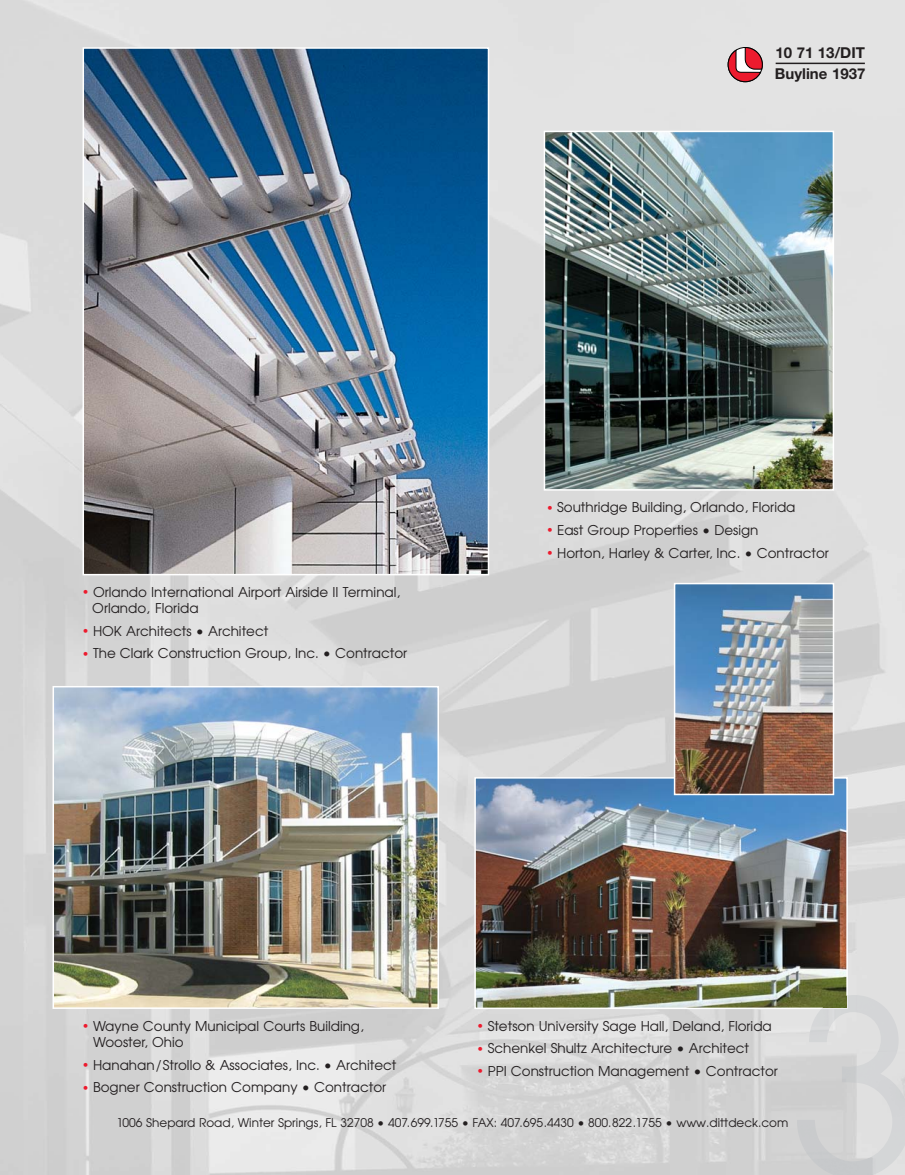
<style>
.page{position:relative;width:905px;height:1175px;background:#fff}
.page>*{position:absolute;margin:0;border:0;box-sizing:border-box;transform-origin:0 0}
.t1{font:700 15px/21px "Helvetica Neue";color:#231f20}
.t2{font:13.5px/16.5px "Avant Garde";color:#231f20}
.t3{font:12px "Avant Garde";color:#231f20}
.s1{font-size:10.5px;color:#ed1b2e}
</style>
<div class="page">
<img style="left:0;top:0;width:904px;height:1174px">
<img style="left:85px;top:50px;width:401px;height:522px">
<div style="left:82px;top:47px;width:407px;height:528px;border:2px solid #fff"></div>
<img style="left:56px;top:689px;width:380px;height:316px">
<div style="left:53px;top:686px;width:386px;height:322px;border:2px solid #fff"></div>
<div style="left:727px;top:47px;width:35px;height:35px;border:1px solid #000;border-radius:50%"></div>
<svg style="left:727px;top:48px;width:36px;height:35px"></svg>
<hr style="left:775px;top:63px;width:89px;height:1px;background:#231f20">
<img style="left:546px;top:134px;width:285px;height:353px">
<div style="left:543px;top:131px;width:291px;height:359px;border:2px solid #fff"></div>
<img style="left:477px;top:780px;width:367px;height:226px">
<div style="left:474px;top:777px;width:373px;height:232px;border:2px solid #fff"></div>
<img style="left:676px;top:586px;width:155px;height:206px">
<div style="left:673px;top:583px;width:161px;height:212px;border:2px solid #fff"></div>
<img style="left:796px;top:1009px;width:108px;height:165px">
<img style="left:847px;top:995px;width:40px;height:14px">
<svg style="left:796px;top:995px;width:51px;height:14px"></svg>
<img style="left:821px;top:995px;width:25px;height:12px">
<p class="t1" style="left:775px;top:43px;width:92px">10 71 13/DIT<br>Buyline 1937</p>
<p class="t2" style="left:92px;top:585px;width:309px;text-indent:-10px"><span class="s1">•</span> Orlando International Airport Airside II Terminal,<br>Orlando‚ Florida</p>
<p class="t2" style="left:82px;top:624px;width:187px"><span class="s1">•</span> HOK Architects • Architect</p>
<p class="t2" style="left:82px;top:646px;width:326px"><span class="s1">•</span> The Clark Construction Group, Inc. • Contractor</p>
<p class="t2" style="left:546px;top:500px;width:250px"><span class="s1">•</span> Southridge Building, Orlando, Florida</p>
<p class="t2" style="left:546px;top:523px;width:213px"><span class="s1">•</span> East Group Properties • Design</p>
<p class="t2" style="left:546px;top:545px;width:284px"><span class="s1">•</span> Horton, Harley &amp; Carter, Inc. • Contractor</p>
<p class="t2" style="left:93px;top:1018px;width:272px;text-indent:-10px"><span class="s1">•</span> Wayne County Municipal Courts Building,<br>Wooster, Ohio</p>
<p class="t2" style="left:82px;top:1057px;width:315px"><span class="s1">•</span> Hanahan/Strollo &amp; Associates, Inc. • Architect</p>
<p class="t2" style="left:82px;top:1080px;width:305px"><span class="s1">•</span> Bogner Construction Company • Contractor</p>
<p class="t2" style="left:477px;top:1018px;width:296px"><span class="s1">•</span> Stetson University Sage Hall, Deland, Florida</p>
<p class="t2" style="left:477px;top:1041px;width:273px"><span class="s1">•</span> Schenkel Shultz Architecture • Architect</p>
<p class="t2" style="left:477px;top:1063px;width:302px"><span class="s1">•</span> PPI Construction Management • Contractor</p>
<p class="t3" style="left:117px;top:1117px;width:673px">1006 Shepard Road, Winter Springs, FL 32708 • 407.699.1755 • FAX: 407.695.4430 • 800.822.1755 • www.dittdeck.com</p>
</div>
